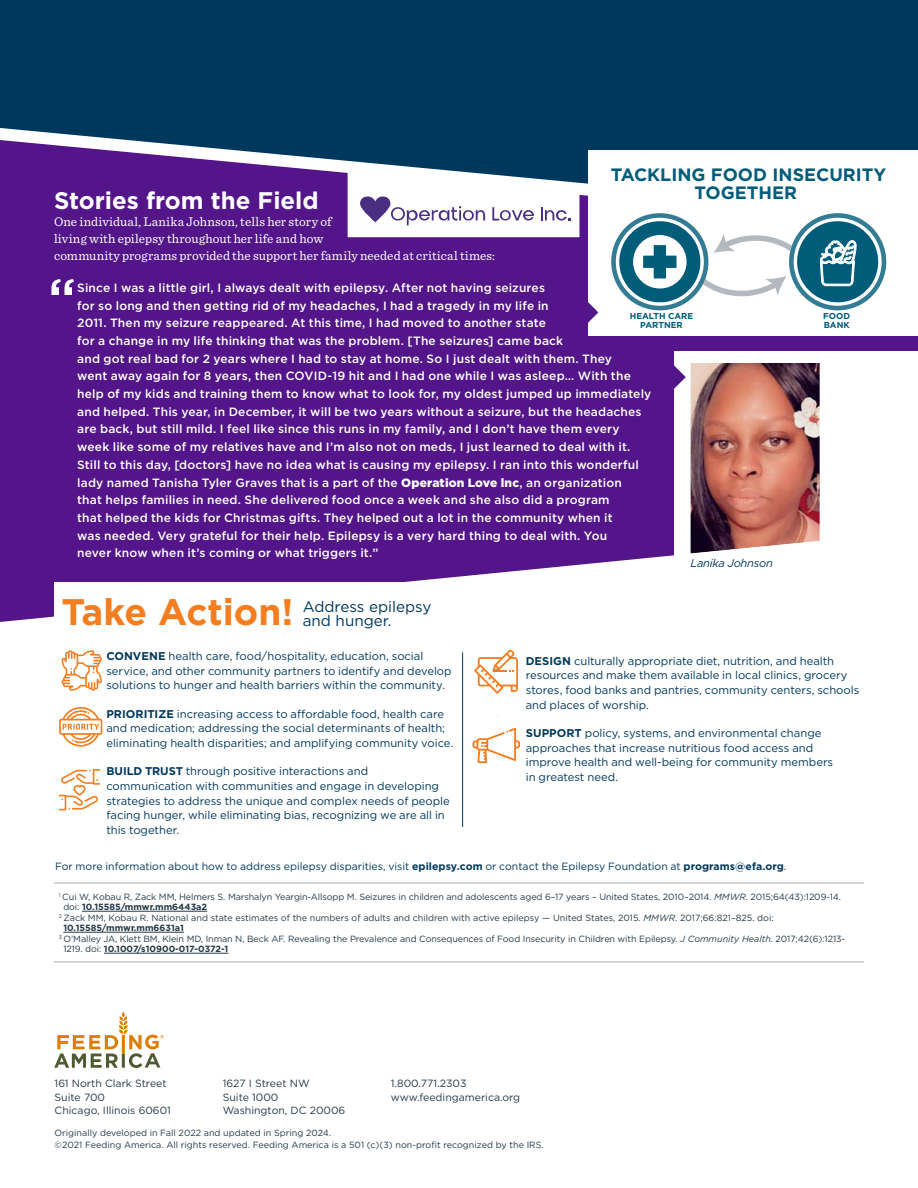
<style>
.page{position:relative;width:918px;height:1188px;background:#fff}
.page>*{position:absolute;margin:0;border:0;box-sizing:border-box;transform-origin:0 0}
.t1{font:500 56.25px "Gotham";color:#fff}
.t2{font:700 36.9px "Gotham";color:#f47e1f}
.t3{font:700 24px "Gotham";color:#fff}
.t4{font:700 17.85px/17.7px "Gotham";color:#005c79;text-align:center}
.t5{font:15.15px/14.1px "Gotham";color:#00385d}
.t6{font:13.2px/16.8px "Sentinel";letter-spacing:.01em;color:#fff}
.t7{font:500 12px/17.7px "Gotham";letter-spacing:.01em;color:#fff}
.t8{font:11.25px/14.7px "Gotham";color:#00385d}
.t9{font:italic 11.25px "Gotham";letter-spacing:-.025em;color:#00385d}
.t10{font:10.5px/13.5px "Gotham";color:#253948}
.t11{font:10.5px "Gotham";color:#00385d}
.t12{font:9px/12px "Gotham";letter-spacing:-.01em;color:#253948}
.t13{font:700 9px "Gotham";color:#253948}
.t14{font:700 8.55px/8.6px "Gotham";color:#005c79;text-align:center}
.s1{font-weight:900}
.s2{font-weight:700}
.s3{font-style:italic}
.s4{font-weight:400}
</style>
<div class="page">
<div style="left:0;top:234px;width:918px;height:388px;background:#531589"></div>
<div style="left:54px;top:582px;width:565px;height:240px;background:#fff"></div>
<svg style="left:61px;top:650px;width:41px;height:41px"></svg>
<svg style="left:59px;top:707px;width:43px;height:40px"></svg>
<svg style="left:59px;top:769px;width:41px;height:41px"></svg>
<svg style="left:474px;top:650px;width:44px;height:44px"></svg>
<svg style="left:473px;top:728px;width:47px;height:35px"></svg>
<hr style="left:462px;top:652px;width:1px;height:175px;background:#00385d">
<div style="left:0;top:0;width:918px;height:119px;background:#00385d"></div>
<svg style="left:0;top:119px;width:918px;height:115px;background:#37377c"></svg>
<div style="left:589px;top:150px;width:329px;height:186px;background:#fff"></div>
<svg style="left:611px;top:213px;width:97px;height:97px"></svg>
<svg style="left:616px;top:218px;width:88px;height:88px"></svg>
<div style="left:619px;top:221px;width:81px;height:81px;background:#005c79;border-radius:50%"></div>
<svg style="left:633px;top:231px;width:167px;height:70px"></svg>
<svg style="left:789px;top:213px;width:97px;height:97px"></svg>
<svg style="left:793px;top:217px;width:89px;height:89px"></svg>
<div style="left:797px;top:221px;width:81px;height:81px;background:#005c79;border-radius:50%"></div>
<svg style="left:820px;top:240px;width:37px;height:46px"></svg>
<div style="left:674px;top:352px;width:244px;height:306px;background:#fff"></div>
<hr style="left:54px;top:961px;width:810px;height:2px;background:#c7c8ca">
<img style="left:691px;top:363px;width:129px;height:168px">
<hr style="left:54px;top:882px;width:810px;height:2px;background:#c7c8ca">
<hr style="left:82px;top:911px;width:125px;height:1px;background:#253948">
<hr style="left:63px;top:932px;width:121px;height:1px;background:#253948">
<hr style="left:104px;top:953px;width:124px;height:1px;background:#253948">
<svg style="left:631px;top:350px;width:55px;height:55px"></svg>
<svg style="left:543px;top:285px;width:55px;height:55px;background:#693498"></svg>
<svg style="left:348px;top:165px;width:231px;height:72px"></svg>
<svg style="left:690px;top:531px;width:130px;height:23px"></svg>
<svg style="left:54px;top:1012px;width:110px;height:56px"></svg>
<h3 class="t4" style="left:611px;top:165px;width:277px">TACKLING FOOD INSECURITY<br>TOGETHER</h3>
<h3 class="t3" style="left:54px;top:185px;width:266px">Stories from the Field</h3>
<p class="t6" style="left:54px;top:213px;width:443px">One individual, Lanika Johnson, tells her story of<br>living with epilepsy throughout her life and how<br>community programs provided the support her family needed at critical times:</p>
<p class="t7" style="left:77px;top:279px;width:576px">Since I was a little girl, I always dealt with epilepsy. After not having seizures<br>for so long and then getting rid of my headaches, I had a tragedy in my life in<br>2011. Then my seizure reappeared. At this time, I had moved to another state<br>for a change in my life thinking that was the problem. [The seizures] came back<br>and got real bad for 2 years where I had to stay at home. So I just dealt with them. They<br>went away again for 8 years, then COVID-19 hit and I had one while I was asleep… With the help of my kids and training them to know what to look for, my oldest jumped up immediately and helped. This year, in December, it will be two years without a seizure, but the headaches are back, but still mild. I feel like since this runs in my family, and I don’t have them every week like some of my relatives have and I’m also not on meds, I just learned to deal with it.<br>Still to this day, [doctors] have no idea what is causing my epilepsy. I ran into this wonderful lady named Tanisha Tyler Graves that is a part of the <span class="s1">Operation Love lnc</span>, an organization<br>that helps families in need. She delivered food once a week and she also did a program<br>that helped the kids for Christmas gifts. They helped out a lot in the community when it<br>was needed. Very grateful for their help. Epilepsy is a very hard thing to deal with. You<br>never know when it’s coming or what triggers it.”</p>
<h1 class="t1" style="left:48px;top:262px;width:30px">“</h1>
<p class="t14" style="left:630px;top:312px;width:65px">HEALTH CARE<br>PARTNER</p>
<p class="t14" style="left:823px;top:312px;width:28px;text-align:left">FOOD<br>BANK</p>
<p class="t9" style="left:691px;top:555px;width:84px">Lanika Johnson</p>
<h2 class="t2" style="left:62px;top:588px;width:233px">Take Action!</h2>
<p class="t5" style="left:303px;top:599px;width:130px">Address epilepsy and hunger.</p>
<p class="t8" style="left:106px;top:648px;width:347px"><span class="s2">CONVENE</span> health care, food/hospitality, education, social service, and other community partners to identify and develop solutions to hunger and health barriers within the community.</p>
<p class="t8" style="left:106px;top:706px;width:349px"><span class="s2">PRIORITIZE</span> increasing access to affordable food, health care and medication; addressing the social determinants of health; eliminating health disparities; and amplifying community voice.</p>
<p class="t8" style="left:106px;top:764px;width:345px"><span class="s2">BUILD TRUST</span> through positive interactions and communication with communities and engage in developing strategies to address the unique and complex needs of people facing hunger, while eliminating bias, recognizing we are all in this together.</p>
<p class="t8" style="left:526px;top:653px;width:335px"><span class="s2">DESIGN</span> culturally appropriate diet, nutrition, and health resources and make them available in local clinics, grocery stores, food banks and pantries, community centers, schools and places of worship.</p>
<p class="t8" style="left:526px;top:725px;width:309px"><span class="s2">SUPPORT</span> policy, systems, and environmental change approaches that increase nutritious food access and improve health and well-being for community members in greatest need.</p>
<p class="t11" style="left:55px;top:859px;width:733px">For more information about how to address epilepsy disparities, visit <span class="s2">epilepsy.com</span> or contact the Epilepsy Foundation at <span class="s2">programs@efa.org</span>.</p>
<p class="t12" style="left:59px;top:890px;width:784px"><sup>1</sup> Cui W, Kobau R, Zack MM, Helmers S. Marshalyn Yeargin-Allsopp M. Seizures in children and adolescents aged 6–17 years – United States, 2010–2014. <span class="s3">MMWR</span>. 2015;64(43):1209-14.</p>
<p class="t13" style="left:63px;top:901px;width:145px"><span class="s4">doi:</span> 10.15585/mmwr.mm6443a2</p>
<p class="t12" style="left:59px;top:911px;width:716px"><sup>2</sup> Zack MM, Kobau R. National and state estimates of the numbers of adults and children with active epilepsy — United States, 2015. <span class="s3">MMWR</span>. 2017;66:821–825. doi:</p>
<p class="t13" style="left:63px;top:922px;width:122px">10.15585/mmwr.mm6631a1</p>
<p class="t12" style="left:59px;top:932px;width:788px"><sup>3</sup> O’Malley JA, Klett BM, Klein MD, Inman N, Beck AF. Revealing the Prevalence and Consequences of Food Insecurity in Children with Epilepsy. <span class="s3">J Community Health</span>. 2017;42(6):1213-</p>
<p class="t13" style="left:63px;top:943px;width:167px"><span class="s4">1219. doi:</span> 10.1007/s10900-017-0372-1</p>
<p class="t10" style="left:55px;top:1076px;width:118px">161 North Clark Street<br>Suite 700<br>Chicago, Illinois 60601</p>
<p class="t10" style="left:223px;top:1076px;width:124px">1627 I Street NW<br>Suite 1000<br>Washington, DC 20006</p>
<p class="t10" style="left:391px;top:1076px;width:131px">1.800.771.2303 www.feedingamerica.org</p>
<p class="t12" style="left:55px;top:1127px;width:491px">Originally developed in Fall 2022 and updated in Spring 2024.<br>©2021 Feeding America. All rights reserved. Feeding America is a 501 (c)(3) non-profit recognized by the IRS.</p>
</div>
